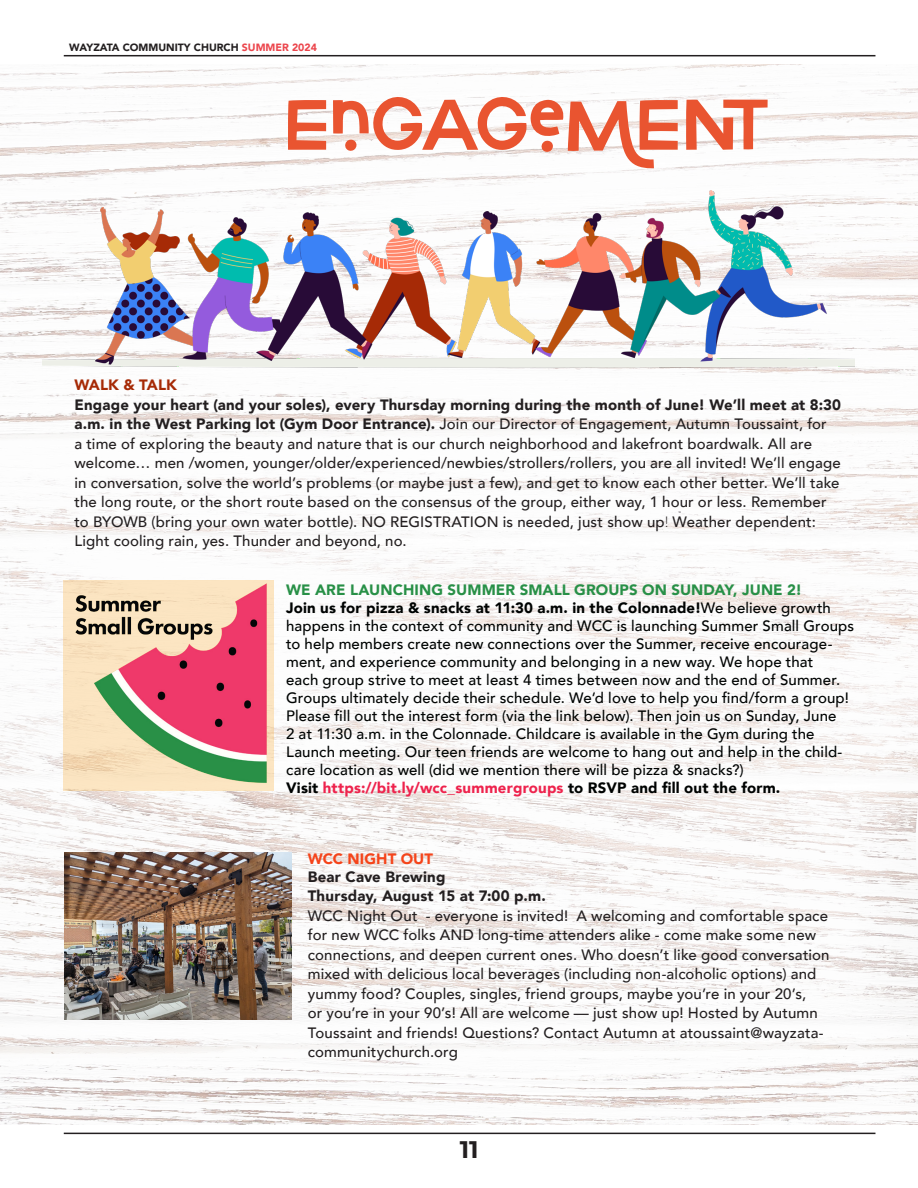
<style>
.page{position:relative;width:918px;height:1188px;background:#fff}
.page>*{position:absolute;margin:0;border:0;box-sizing:border-box;transform-origin:0 0}
.body_1{font:72px "Kocha Clean";color:#e95430}
.body_1-2{font:700 24px "Montserrat";color:#231f20}
.body_1-3{font:500 15px/19.5px "Avenir";letter-spacing:.01em;color:#231f20}
.body_1-4{font:500 15px/18px "Avenir";letter-spacing:.01em;color:#000302}
.body_1-5{font:900 15px/18px "Avenir";letter-spacing:.01em;color:#231f20}
.t1{font:900 10.5px "Avenir";color:#231f20}
.s1{color:#ec464d}
.s2{font-weight:900;color:#a62a06}
.s3{font-weight:900}
.s4{font-family:"Montserrat";font-weight:100}
.s5{font-weight:900;color:#289047}
.s6{font-weight:900;color:#ee234d}
.s7{color:#f5441a}
</style>
<div class="page">
<hr style="left:64px;top:55px;width:811px;height:1px;background:#231f20">
<hr style="left:64px;top:1133px;width:811px;height:1px;background:#231f20">
<img style="left:0;top:65px;width:918px;height:1059px">
<img style="left:64px;top:852px;width:228px;height:168px">
<img style="left:43px;top:191px;width:811px;height:177px">
<img style="left:63px;top:580px;width:211px;height:211px">
<p class="t1" style="left:69px;top:38px;width:249px">WAYZATA COMMUNITY CHURCH <span class="s1">SUMMER 2024</span></p>
<p class="body_1" style="left:284px;top:74px;width:486px">ENGAGEMENT</p>
<p class="body_1-3" style="left:75px;top:375px;width:768px"><span class="s2">WALK &amp; TALK<br></span><span class="s3">Engage your heart (and your soles), every Thursday morning during the month of June! We’ll meet at 8:30 a.m. in the West Parking lot (Gym Door Entrance).</span> Join our Director of Engagement, Autumn Toussaint, for<br>a time of exploring the beauty and nature that is our church neighborhood and lakefront boardwalk. All are welcome… men /women, younger/older/experienced/newbies/strollers/rollers, you are all invited! We’ll engage in conversation, solve the world’s problems (or maybe just a few), and get to know each other better. We’ll take the long route, or the short route based on the consensus of the group, either way, 1 hour or less. Remember to BYOWB (bring your own water bottle). NO REGISTRATION is needed, just show up<span class="s4">!</span> Weather dependent:<br>Light cooling rain, yes. Thunder and beyond, no.</p>
<p class="body_1-4" style="left:286px;top:580px;width:570px"><span class="s5">WE ARE LAUNCHING SUMMER SMALL GROUPS ON SUNDAY, JUNE 2!<br></span><span class="s3">Join us for pizza &amp; snacks at 11:30 a.m. in the Colonnade!</span>We believe growth happens in the context of community and WCC is launching Summer Small Groups to help members create new connections over the Summer, receive encourage&shy;ment, and experience community and belonging in a new way. We hope that<br>each group strive to meet at least 4 times between now and the end of Summer.<br>Groups ultimately decide their schedule. We’d love to help you find/form a group!<br>Please fill out the interest form (via the link below). Then join us on Sunday, June<br>2 at 11:30 a.m. in the Colonnade. Childcare is available in the Gym during the Launch meeting. Our teen friends are welcome to hang out and help in the child&shy;care location as well (did we mention there will be pizza &amp; snacks?)<br><span class="s3">Visit</span> <span class="s6">https://bit.ly/wcc_summergroups</span> <span class="s3">to RSVP and fill out the form.</span></p>
<p class="body_1-5" style="left:308px;top:849px;width:139px"><span class="s7">WCC NIGHT OUT<br></span>Bear Cave Brewing</p>
<p class="body_1-3" style="left:308px;top:886px;width:523px"><span class="s3">Thursday, August 15 at 7:00 p.m.<br></span>WCC Night Out - everyone is invited! A welcoming and comfortable space for new WCC folks AND long-time attenders alike - come make some new connections, and deepen current ones. Who doesn’t like good conversation mixed with delicious local beverages (including non-alcoholic options) and yummy food? Couples, singles, friend groups, maybe you’re in your 20’s,<br>or you’re in your 90’s! All are welcome — just show up! Hosted by Autumn Toussaint and friends! Questions? Contact Autumn at atoussaint@wayzata&shy;communitychurch.org</p>
<p class="body_1-2" style="left:460px;top:1132px;width:20px">11</p>
</div>
